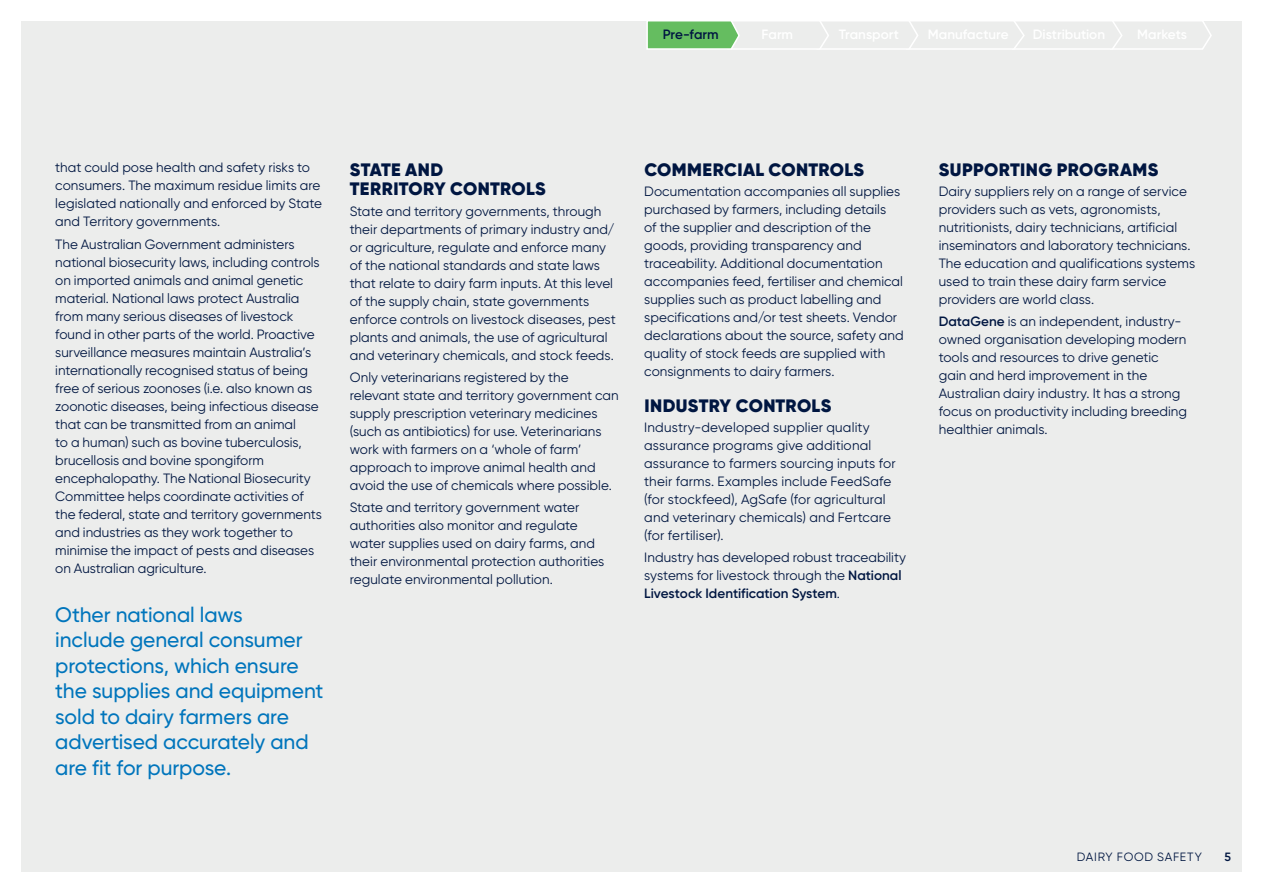
<style>
.page{position:relative;width:1263px;height:893px;background:#fff}
.page>*{position:absolute;margin:0;border:0;box-sizing:border-box;transform-origin:0 0}
.t1{font:500 21px/25.5px "Gilroy";letter-spacing:-.005em;color:#0075bc}
.t2{font:900 18px/19.5px "Gilroy";letter-spacing:.015em;color:#001641}
.t3{font:13.5px/18px "Gilroy";color:#001641}
.t4{font:600 13.5px "Gilroy";letter-spacing:-.005em;color:#001641}
.t5{font:12px "Gilroy";letter-spacing:.06em;color:#001641}
.t6{font:600 12px "Gilroy";color:#001641}
.s1{font-weight:600}
</style>
<div class="page">
<div style="left:21px;top:21px;width:1221px;height:851px;background:#ecedec"></div>
<svg style="left:646px;top:21px;width:566px;height:29px"></svg>
<p class="t4" style="left:663px;top:26px;width:57px">Pre-farm</p>
<p class="t3" style="left:55px;top:159px;width:268px">that could pose health and safety risks to consumers. The maximum residue limits are legislated nationally and enforced by State and Territory governments.</p>
<p class="t3" style="left:55px;top:235px;width:268px">The Australian Government administers national biosecurity laws, including controls on imported animals and animal genetic material. National laws protect Australia from many serious diseases of livestock found in other parts of the world. Proactive surveillance measures maintain Australia’s internationally recognised status of being free of serious zoonoses (i.e. also known as zoonotic diseases, being infectious disease that can be transmitted from an animal<br>to a human) such as bovine tuberculosis, brucellosis and bovine spongiform encephalopathy. The National Biosecurity Committee helps coordinate activities of the federal, state and territory governments and industries as they work together to minimise the impact of pests and diseases on Australian agriculture.</p>
<h1 class="t1" style="left:55px;top:601px;width:270px">Other national laws<br>include general consumer protections, which ensure the supplies and equipment sold to dairy farmers are advertised accurately and are fit for purpose.</h1>
<h2 class="t2" style="left:350px;top:160px;width:197px">STATE AND<br>TERRITORY CONTROLS</h2>
<p class="t3" style="left:350px;top:202px;width:268px">State and territory governments, through their departments of primary industry and/ or agriculture, regulate and enforce many of the national standards and state laws that relate to dairy farm inputs. At this level of the supply chain, state governments enforce controls on livestock diseases, pest plants and animals, the use of agricultural and veterinary chemicals, and stock feeds.</p>
<p class="t3" style="left:350px;top:368px;width:270px">Only veterinarians registered by the relevant state and territory government can supply prescription veterinary medicines (such as antibiotics) for use. Veterinarians work with farmers on a ‘whole of farm’ approach to improve animal health and avoid the use of chemicals where possible.</p>
<p class="t3" style="left:350px;top:498px;width:256px">State and territory government water authorities also monitor and regulate water supplies used on dairy farms, and their environmental protection authorities regulate environmental pollution.</p>
<h2 class="t2" style="left:644px;top:160px;width:221px">COMMERCIAL CONTROLS</h2>
<p class="t3" style="left:644px;top:182px;width:261px">Documentation accompanies all supplies purchased by farmers, including details<br>of the supplier and description of the goods, providing transparency and traceability. Additional documentation accompanies feed, fertiliser and chemical supplies such as product labelling and specifications and/or test sheets. Vendor declarations about the source, safety and quality of stock feeds are supplied with consignments to dairy farmers.</p>
<h2 class="t2" style="left:644px;top:395px;width:189px">INDUSTRY CONTROLS</h2>
<p class="t3" style="left:644px;top:418px;width:253px">Industry-developed supplier quality assurance programs give additional assurance to farmers sourcing inputs for their farms. Examples include FeedSafe (for stockfeed), AgSafe (for agricultural and veterinary chemicals) and Fertcare (for fertiliser).</p>
<p class="t3" style="left:644px;top:548px;width:263px">Industry has developed robust traceability systems for livestock through the <span class="s1">National<br>Livestock Identification System</span>.</p>
<h2 class="t2" style="left:939px;top:160px;width:221px">SUPPORTING PROGRAMS</h2>
<p class="t3" style="left:939px;top:182px;width:258px">Dairy suppliers rely on a range of service providers such as vets, agronomists, nutritionists, dairy technicians, artificial inseminators and laboratory technicians.<br>The education and qualifications systems used to train these dairy farm service providers are world class.</p>
<p class="t3" style="left:939px;top:312px;width:250px"><span class="s1">DataGene</span> is an independent, industry&shy;owned organisation developing modern tools and resources to drive genetic gain and herd improvement in the Australian dairy industry. It has a strong focus on productivity including breeding healthier animals.</p>
<p class="t5" style="left:1077px;top:850px;width:127px">DAIRY FOOD SAFETY</p>
<p class="t6" style="left:1224px;top:849px;width:8px">5</p>
</div>
